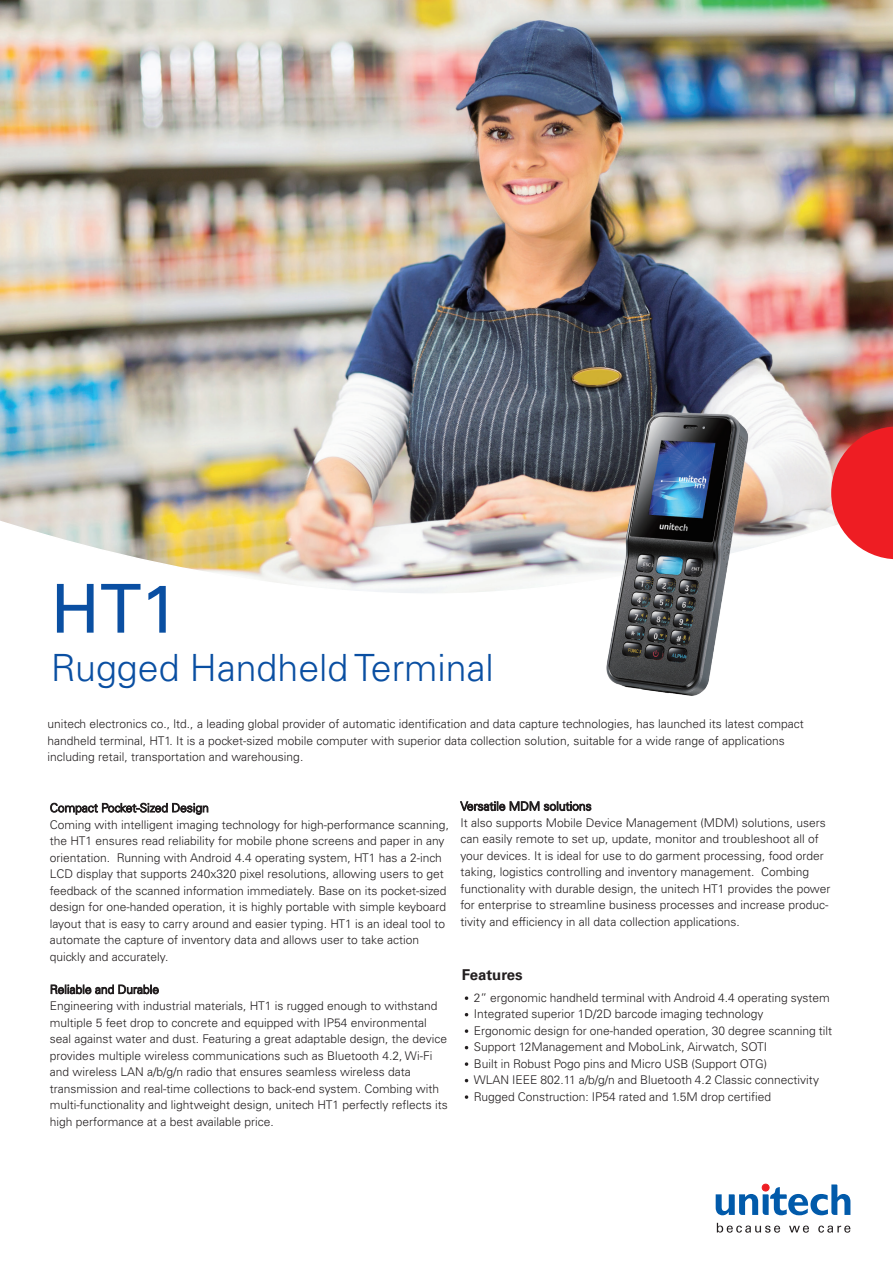
<style>
.page{position:relative;width:893px;height:1263px;background:#fff}
.page>*{position:absolute;margin:0;border:0;box-sizing:border-box;transform-origin:0 0}
.t1{font:67.5px "Univers";color:#0a4fa2}
.t2{font:300 37.5px "Univers";color:#0a4fa2}
.t3{font:700 15px "Univers LT";color:#231f20}
.t4{font:300 12px/16.5px "Univers";color:#231f20}
</style>
<div class="page">
<svg style="left:50px;top:803px;width:158px;height:12px"></svg>
<svg style="left:51px;top:984px;width:108px;height:10px"></svg>
<svg style="left:465px;top:996px;width:3px;height:4px"></svg>
<svg style="left:465px;top:1029px;width:3px;height:4px"></svg>
<svg style="left:465px;top:1095px;width:3px;height:4px"></svg>
<svg style="left:465px;top:1062px;width:3px;height:4px"></svg>
<svg style="left:460px;top:801px;width:131px;height:11px"></svg>
<img style="left:0;top:0;width:893px;height:593px">
<svg style="left:717px;top:1223px;width:63px;height:10px"></svg>
<svg style="left:789px;top:1225px;width:20px;height:8px"></svg>
<svg style="left:818px;top:1225px;width:32px;height:8px"></svg>
<svg style="left:716px;top:1184px;width:134px;height:31px"></svg>
<svg style="left:831px;top:426px;width:62px;height:133px;background:#e43f42"></svg>
<img style="left:600px;top:408px;width:156px;height:288px">
<h1 class="t1" style="left:51px;top:569px;width:129px">HT1</h1>
<h2 class="t2" style="left:51px;top:645px;width:444px">Rugged Handheld Terminal</h2>
<p class="t4" style="left:48px;top:715px;width:758px">unitech electronics co., ltd., a leading global provider of automatic identification and data capture technologies, has launched its latest compact handheld terminal, HT1. It is a pocket-sized mobile computer with superior data collection solution, suitable for a wide range of applications including retail, transportation and warehousing.</p>
<p class="t4" style="left:460px;top:798px;width:371px">Versatile MDM solutions<br>It also supports Mobile Device Management (MDM) solutions, users can easily remote to set up, update, monitor and troubleshoot all of your devices. It is ideal for use to do garment processing, food order taking, logistics controlling and inventory management. Combing functionality with durable design, the unitech HT1 provides the power for enterprise to streamline business processes and increase produc&shy;tivity and efficiency in all data collection applications.</p>
<p class="t4" style="left:50px;top:799px;width:401px">Compact Pocket-Sized Design<br>Coming with intelligent imaging technology for high-performance scanning, the HT1 ensures read reliability for mobile phone screens and paper in any orientation. Running with Android 4.4 operating system, HT1 has a 2-inch LCD display that supports 240x320 pixel resolutions, allowing users to get feedback of the scanned information immediately. Base on its pocket-sized design for one-handed operation, it is highly portable with simple keyboard layout that is easy to carry around and easier typing. HT1 is an ideal tool to automate the capture of inventory data and allows user to take action quickly and accurately.</p>
<p class="t4" style="left:50px;top:981px;width:400px">Reliable and Durable<br>Engineering with industrial materials, HT1 is rugged enough to withstand multiple 5 feet drop to concrete and equipped with IP54 environmental seal against water and dust. Featuring a great adaptable design, the device provides multiple wireless communications such as Bluetooth 4.2, Wi-Fi and wireless LAN a/b/g/n radio that ensures seamless wireless data transmission and real-time collections to back-end system. Combing with multi-functionality and lightweight design, unitech HT1 perfectly reflects its high performance at a best available price.</p>
<p class="t3" style="left:462px;top:966px;width:62px">Features</p>
<p class="t4" style="left:474px;top:989px;width:360px">2” ergonomic handheld terminal with Android 4.4 operating system Integrated superior 1D/2D barcode imaging technology<br>Ergonomic design for one-handed operation, 30 degree scanning tilt Support 12Management and MoboLink, Airwatch, SOTI<br>Built in Robust Pogo pins and Micro USB (Support OTG)<br>WLAN IEEE 802.11 a/b/g/n and Bluetooth 4.2 Classic connectivity Rugged Construction: IP54 rated and 1.5M drop certified</p>
</div>
